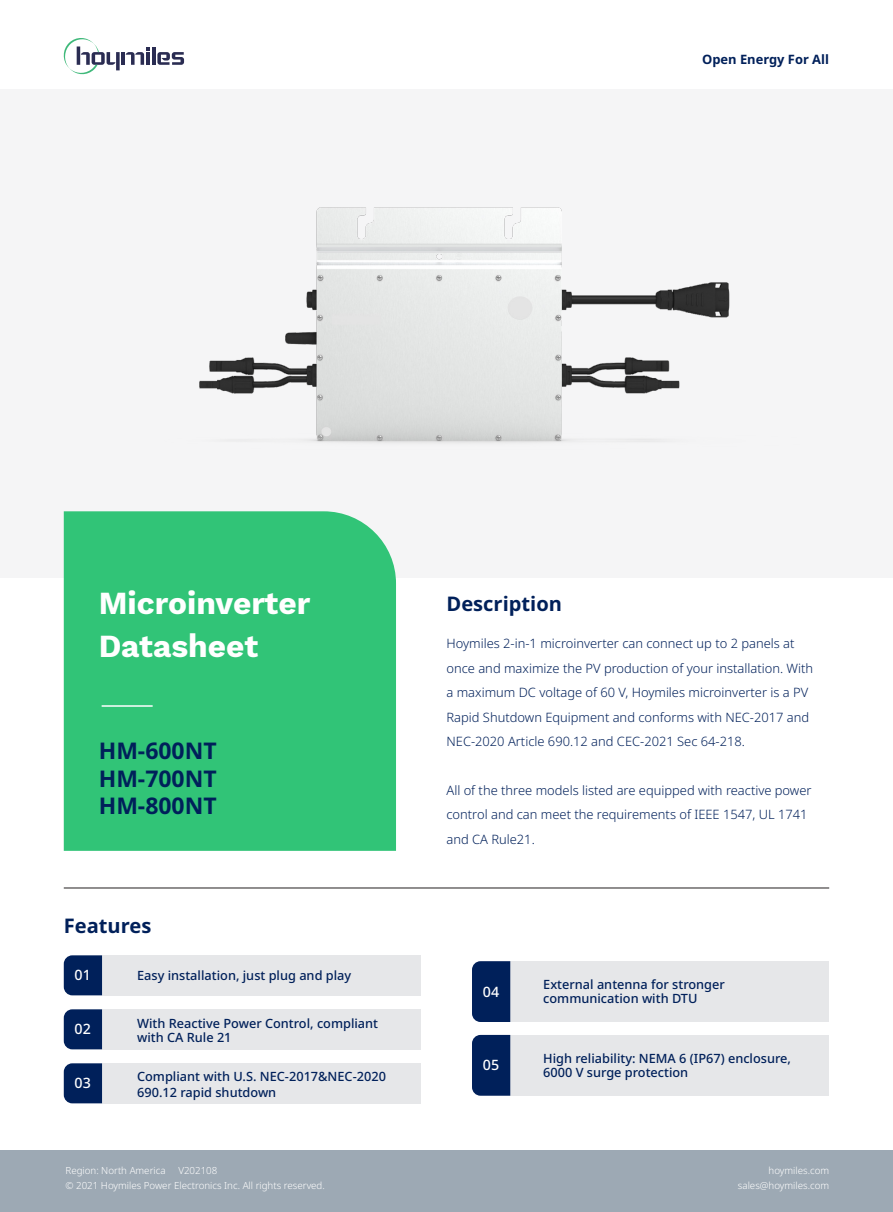
<style>
.page{position:relative;width:893px;height:1212px;background:#fff}
.page>*{position:absolute;margin:0;border:0;box-sizing:border-box;transform-origin:0 0}
.t1{font:700 31.65px "Work Sans";color:#fff}
.t2{font:700 22.95px "Noto Sans";color:#00205a}
.t3{font:700 20.1px "Noto Sans";color:#00205a}
.t4{font:500 14.25px "Noto Sans";color:#fff}
.t5{font:300 12.9px/24.5px "Noto Sans";color:#00205a}
.t6{font:700 12.9px "Noto Sans";color:#00205a}
.t7{font:500 12.75px/14.2px "Noto Sans";color:#00205a}
.t8{font:300 9.75px "Noto Sans";color:#fff}
</style>
<div class="page">
<div style="left:0;top:89px;width:893px;height:488px;background:#f5f5f6"></div>
<img style="left:199px;top:207px;width:531px;height:236px">
<div style="left:64px;top:511px;width:332px;height:340px;background:#31c477"></div>
<div style="left:0;top:1151px;width:893px;height:61px;background:#9da9b4"></div>
<hr style="left:64px;top:888px;width:765px;height:1px;background:#231f20">
<hr style="left:102px;top:705px;width:51px;height:2px;background:#fff">
<div style="left:102px;top:955px;width:319px;height:40px;background:#e6e7e9"></div>
<div style="left:102px;top:1009px;width:319px;height:40px;background:#e6e7e9"></div>
<div style="left:102px;top:1063px;width:319px;height:40px;background:#e6e7e9"></div>
<div style="left:64px;top:955px;width:38px;height:40px;background:#00205a"></div>
<div style="left:64px;top:1009px;width:38px;height:40px;background:#00205a"></div>
<div style="left:64px;top:1063px;width:38px;height:40px;background:#00205a"></div>
<div style="left:510px;top:961px;width:319px;height:61px;background:#e6e7e9"></div>
<div style="left:510px;top:1035px;width:319px;height:61px;background:#e6e7e9"></div>
<div style="left:472px;top:961px;width:38px;height:61px;background:#00205a"></div>
<div style="left:472px;top:1035px;width:38px;height:61px;background:#00205a"></div>
<hr style="left:152px;top:47px;width:3px;height:18px;background:#2a2c52">
<hr style="left:121px;top:52px;width:4px;height:13px;background:#2a2c52">
<svg style="left:126px;top:47px;width:24px;height:18px"></svg>
<svg style="left:157px;top:52px;width:27px;height:13px"></svg>
<svg style="left:63px;top:38px;width:57px;height:37px"></svg>
<p class="t6" style="left:702px;top:51px;width:128px">Open Energy For All</p>
<p class="t1" style="left:99px;top:579px;width:213px">Microinverter</p>
<p class="t1" style="left:99px;top:622px;width:161px">Datasheet</p>
<p class="t2" style="left:99px;top:735px;width:119px">HM-600NT</p>
<p class="t2" style="left:99px;top:762px;width:119px">HM-700NT</p>
<p class="t2" style="left:99px;top:790px;width:119px">HM-800NT</p>
<p class="t3" style="left:64px;top:911px;width:89px">Features</p>
<p class="t4" style="left:75px;top:965px;width:18px">01</p>
<p class="t4" style="left:75px;top:1019px;width:18px">02</p>
<p class="t4" style="left:75px;top:1073px;width:18px">03</p>
<p class="t7" style="left:137px;top:968px;width:216px">Easy installation, just plug and play</p>
<p class="t7" style="left:137px;top:1016px;width:243px">With Reactive Power Control, compliant with CA Rule 21</p>
<p class="t7" style="left:137px;top:1069px;width:250px;line-height:15.3px">Compliant with U.S. NEC-2017&amp;NEC-2020<br>690.12 rapid shutdown</p>
<p class="t8" style="left:65px;top:1164px;width:102px">Region: North America</p>
<p class="t8" style="left:178px;top:1164px;width:41px">V202108</p>
<p class="t8" style="left:65px;top:1179px;width:261px">© 2021 Hoymiles Power Electronics Inc. All rights reserved.</p>
<p class="t3" style="left:446px;top:589px;width:117px">Description</p>
<p class="t5" style="left:446px;top:631px;width:368px">Hoymiles 2-in-1 microinverter can connect up to 2 panels at once and maximize the PV production of your installation. With a maximum DC voltage of 60 V, Hoymiles microinverter is a PV Rapid Shutdown Equipment and conforms with NEC-2017 and NEC-2020 Article 690.12 and CEC-2021 Sec 64-218.</p>
<p class="t5" style="left:446px;top:778px;width:367px">All of the three models listed are equipped with reactive power control and can meet the requirements of IEEE 1547, UL 1741 and CA Rule21.</p>
<p class="t4" style="left:483px;top:981px;width:18px">04</p>
<p class="t7" style="left:543px;top:977px;width:183px">External antenna for stronger</p>
<p class="t7" style="left:543px;top:992px;width:156px">communication with DTU</p>
<p class="t4" style="left:483px;top:1054px;width:18px">05</p>
<p class="t7" style="left:543px;top:1051px;width:249px">High reliability: NEMA 6 (IP67) enclosure,<br>6000 V surge protection</p>
<p class="t8" style="left:769px;top:1164px;width:62px">hoymiles.com</p>
<p class="t8" style="left:738px;top:1179px;width:93px">sales@hoymiles.com</p>
</div>
